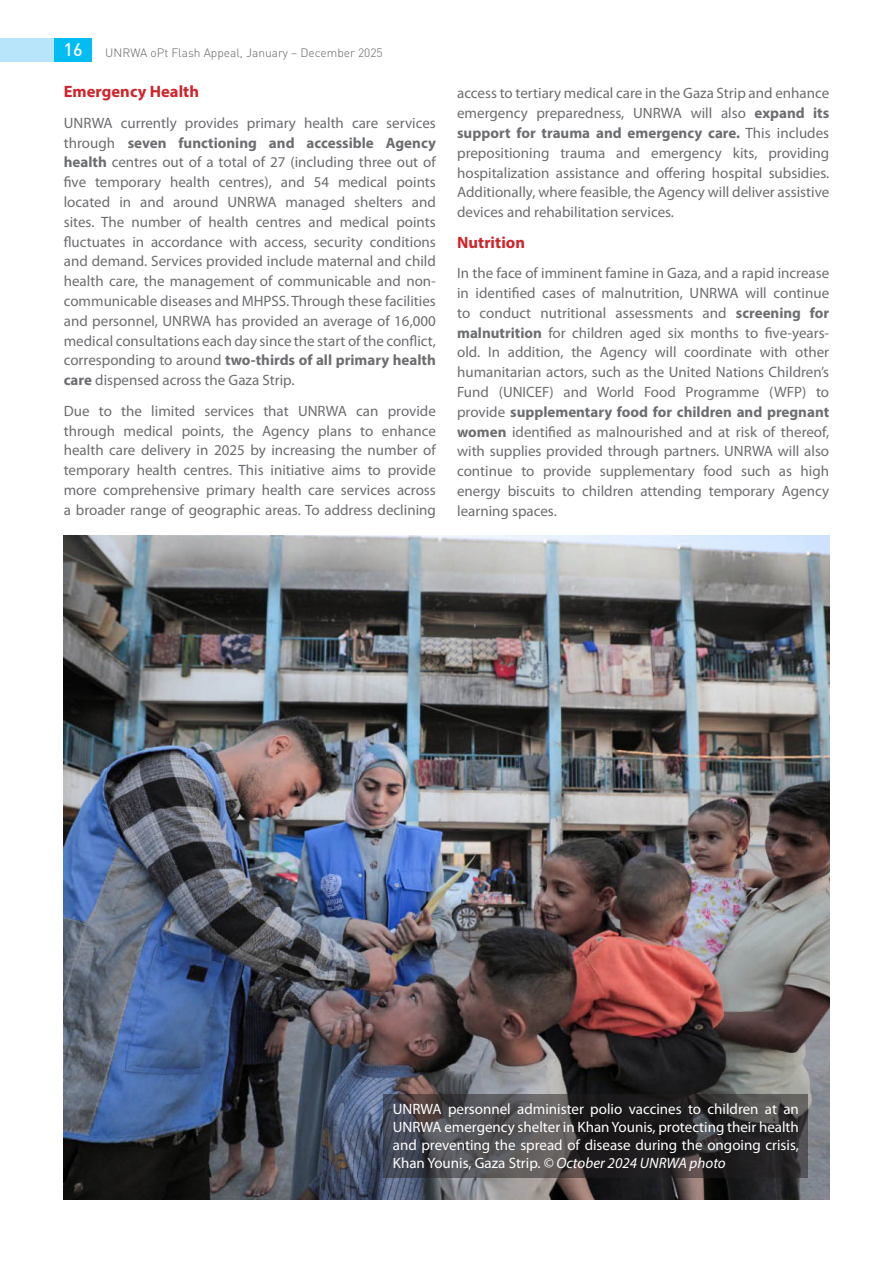
<style>
.page{position:relative;width:893px;height:1263px;background:#fff}
.page>*{position:absolute;margin:0;border:0;box-sizing:border-box;transform-origin:0 0}
.t1{font:500 18px "DIN Pro";color:#fff}
.Body_text{font:700 16.5px "Myriad Pro";letter-spacing:.005em;color:#d1232a}
.S-Body_Text{font:15px/19.8px "Myriad Pro";color:#6c6d70;text-align:justify}
.Photo_Caption{font:15px/18px "Myriad Pro";color:#fff;text-align:justify}
.t2{font:300 12px "DIN Pro";color:#636366}
.s1{font-weight:700}
.s2{font-style:italic}
</style>
<div class="page">
<div style="left:0;top:39px;width:92px;height:23px;background:#b9e5fa"></div>
<div style="left:54px;top:39px;width:38px;height:23px;background:#01bdf2"></div>
<img style="left:64px;top:536px;width:765px;height:663px">
<svg style="left:384px;top:1094px;width:424px;height:84px;background:#3b3a3c"></svg>
<p class="t1" style="left:63px;top:38px;width:21px">16</p>
<p class="t2" style="left:105px;top:44px;width:279px">UNRWA oPt Flash Appeal, January – December 2025</p>
<p class="Body_text" style="left:64px;top:81px;width:137px">Emergency Health</p>
<p class="S-Body_Text" style="left:64px;top:113px;width:374px">UNRWA currently provides primary health care services through <span class="s1">seven functioning and accessible Agency health</span> centres out of a total of 27 (including three out of five temporary health centres), and 54 medical points located in and around UNRWA managed shelters and sites. The number of health centres and medical points fluctuates in accordance with access, security conditions and demand. Services provided include maternal and child health care, the management of communicable and non&shy;communicable diseases and MHPSS. Through these facilities and personnel, UNRWA has provided an average of 16,000 medical consultations each day since the start of the conflict, corresponding to around <span class="s1">two-thirds of all primary health care</span> dispensed across the Gaza Strip.</p>
<p class="S-Body_Text" style="left:64px;top:401px;width:374px">Due to the limited services that UNRWA can provide through medical points, the Agency plans to enhance health care delivery in 2025 by increasing the number of temporary health centres. This initiative aims to provide more comprehensive primary health care services across a broader range of geographic areas. To address declining</p>
<p class="S-Body_Text" style="left:457px;top:83px;width:374px">access to tertiary medical care in the Gaza Strip and enhance emergency preparedness, UNRWA will also <span class="s1">expand its support for trauma and emergency care.</span> This includes prepositioning trauma and emergency kits, providing hospitalization assistance and offering hospital subsidies.<br>Additionally, where feasible, the Agency will deliver assistive devices and rehabilitation services.</p>
<p class="Body_text" style="left:457px;top:231px;width:70px">Nutrition</p>
<p class="S-Body_Text" style="left:457px;top:263px;width:374px">In the face of imminent famine in Gaza, and a rapid increase in identified cases of malnutrition, UNRWA will continue to conduct nutritional assessments and <span class="s1">screening for malnutrition</span> for children aged six months to five-years&shy;old. In addition, the Agency will coordinate with other humanitarian actors, such as the United Nations Children’s Fund (UNICEF) and World Food Programme (WFP) to provide <span class="s1">supplementary food for children and pregnant women</span> identified as malnourished and at risk of thereof, with supplies provided through partners. UNRWA will also continue to provide supplementary food such as high energy biscuits to children attending temporary Agency learning spaces.</p>
<p class="Photo_Caption" style="left:393px;top:1100px;width:408px">UNRWA personnel administer polio vaccines to children at an UNRWA emergency shelter in Khan Younis, protecting their health and preventing the spread of disease during the ongoing crisis, Khan Younis, Gaza Strip. <span class="s2">© October 2024 UNRWA photo</span></p>
</div>
